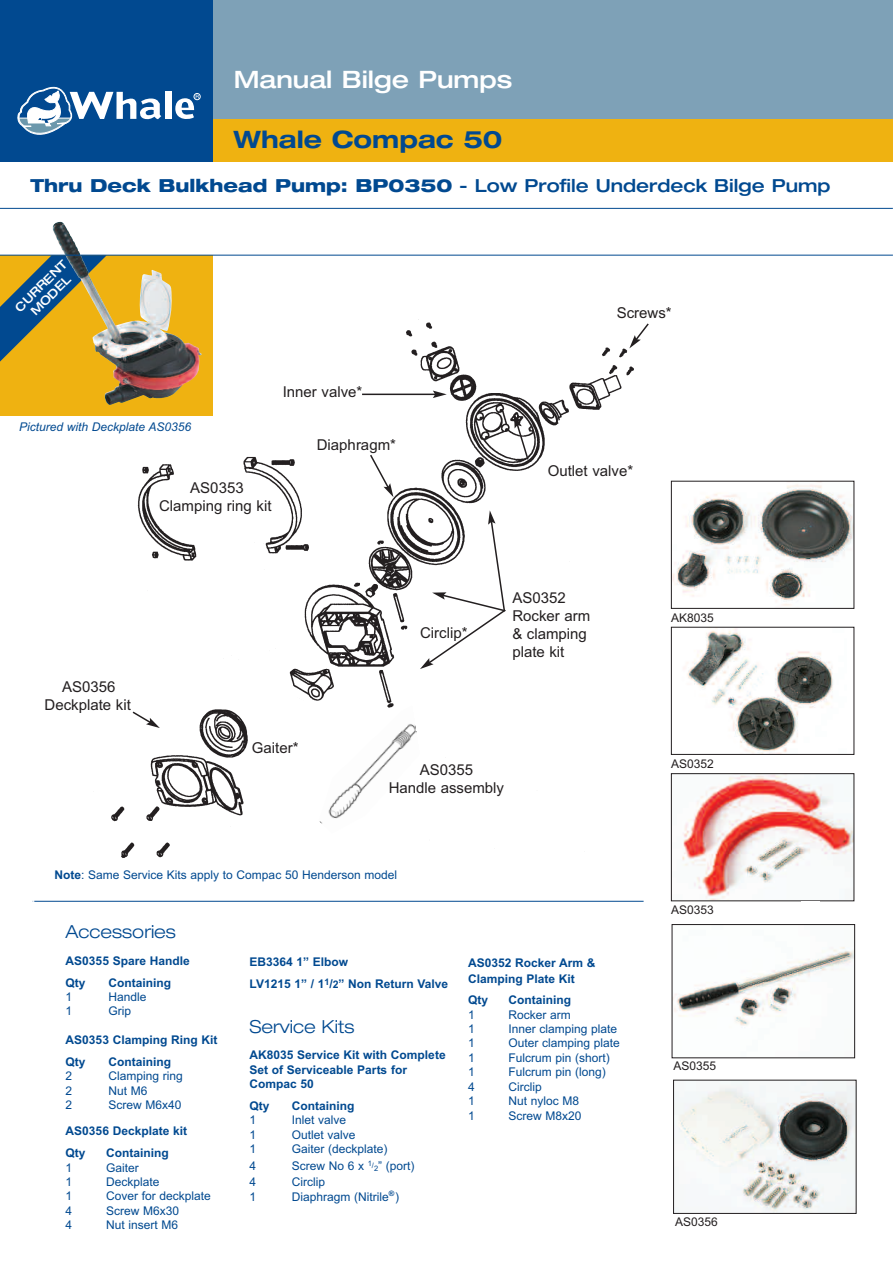
<style>
.page{position:relative;width:893px;height:1263px;background:#fff}
.page>*{position:absolute;margin:0;border:0;box-sizing:border-box;transform-origin:0 0}
.t1{font:500 expanded 24px "Helvetica Neue";color:#fff}
.t2{font:700 expanded 24px "Helvetica Neue";color:#014990}
.t3{font:500 expanded 18px "Helvetica Neue";color:#014990}
.t4{font:300 expanded 18px "Helvetica Neue";color:#014990}
.t5{font:15px/18px "Arial";color:#231f20;text-align:center}
.t6{font:12px "Arial";color:#014990}
.t7{font:700 12px/21.8px "Arial";color:#014990}
.t8{font:12px "Arial";color:#231f20}
.t9{font:italic 12px "Arial";color:#014990}
.t10{font:500 expanded 12px/13.5px "Helvetica Neue";color:#fff;text-align:center}
.s1{font-weight:800}
.s2{font-weight:700}
.s3{font-size:10.5px}
.s4{font-size:7.5px}
</style>
<div class="page">
<hr style="left:892px;top:255px;width:1px;height:161px;background:#efb211">
<div style="left:0;top:255px;width:212px;height:161px;background:#efb211"></div>
<img style="left:137px;top:317px;width:497px;height:371px">
<div style="left:212px;top:119px;width:681px;height:43px;background:#efb211"></div>
<div style="left:212px;top:0;width:681px;height:119px;background:#7ea1b7"></div>
<div style="left:0;top:0;width:212px;height:162px;background:#014990"></div>
<div style="left:165px;top:92px;width:7px;height:27px;background:#fff"></div>
<svg style="left:18px;top:87px;width:143px;height:48px"></svg>
<svg style="left:175px;top:95px;width:23px;height:24px"></svg>
<div style="left:194px;top:93px;width:6px;height:7px;border:1px solid #fff;border-radius:50%"></div>
<hr style="left:33px;top:901px;width:611px;height:1px;background:#014990">
<svg style="left:514px;top:414px;width:16px;height:47px"></svg>
<svg style="left:629px;top:322px;width:20px;height:26px"></svg>
<svg style="left:369px;top:453px;width:24px;height:44px"></svg>
<svg style="left:420px;top:510px;width:87px;height:159px"></svg>
<hr style="left:362px;top:394px;width:73px;height:1px;background:#231f20">
<svg style="left:433px;top:391px;width:14px;height:7px"></svg>
<img style="left:673px;top:484px;width:179px;height:122px">
<div style="left:671px;top:481px;width:183px;height:128px;border:1px solid #231f20"></div>
<img style="left:674px;top:947px;width:179px;height:79px">
<div style="left:672px;top:924px;width:183px;height:134px;border:1px solid #231f20"></div>
<img style="left:684px;top:629px;width:149px;height:124px">
<div style="left:671px;top:627px;width:183px;height:128px;border:1px solid #231f20"></div>
<img style="left:682px;top:775px;width:170px;height:124px">
<div style="left:671px;top:773px;width:183px;height:128px;border:1px solid #231f20"></div>
<img style="left:675px;top:1082px;width:179px;height:129px">
<svg style="left:0;top:256px;width:52px;height:106px"></svg>
<img style="left:52px;top:222px;width:150px;height:183px">
<img style="left:111px;top:806px;width:20px;height:52px">
<svg style="left:131px;top:688px;width:286px;height:170px"></svg>
<hr style="left:0;top:208px;width:893px;height:1px;background:#014990">
<hr style="left:0;top:255px;width:893px;height:1px;background:#014990">
<h1 class="t1" style="left:234px;top:71px;width:280px">Manual Bilge Pumps</h1>
<h1 class="t2" style="left:234px;top:131px;width:270px">Whale Compac 50</h1>
<h2 class="t3" style="left:30px;top:179px;width:801px"><span class="s1">Thru Deck Bulkhead Pump: BP0350</span> - Low Profile Underdeck Bilge Pump</h2>
<p class="t10" style="left:13px;top:306px;width:69px;rotate:-45deg">CURRENT<br>MODEL</p>
<p class="t9" style="left:19px;top:420px;width:173px">Pictured with Deckplate AS0356</p>
<p class="t5" style="left:159px;top:479px;width:114px">AS0353<br>Clamping ring kit</p>
<p class="t5" style="left:283px;top:383px;width:81px">Inner valve*</p>
<p class="t5" style="left:317px;top:436px;width:81px">Diaphragm*</p>
<p class="t5" style="left:617px;top:303px;width:57px">Screws*</p>
<p class="t5" style="left:548px;top:462px;width:87px">Outlet valve*</p>
<p class="t5" style="left:45px;top:678px;width:88px">AS0356<br>Deckplate kit</p>
<p class="t5" style="left:252px;top:739px;width:48px">Gaiter*</p>
<p class="t5" style="left:420px;top:623px;width:49px">Circlip*</p>
<p class="t5" style="left:512px;top:588px;width:79px;text-align:left">AS0352<br>Rocker arm &amp; clamping plate kit</p>
<p class="t5" style="left:389px;top:761px;width:117px">AS0355<br>Handle assembly</p>
<p class="t6" style="left:55px;top:867px;width:344px"><span class="s2">Note</span>: Same Service Kits apply to Compac 50 Henderson model</p>
<p class="t8" style="left:671px;top:611px;width:44px">AK8035</p>
<p class="t8" style="left:671px;top:757px;width:44px">AS0352</p>
<p class="t8" style="left:671px;top:903px;width:44px">AS0353</p>
<h2 class="t4" style="left:66px;top:925px;width:112px">Accessories</h2>
<p class="t7" style="left:66px;top:950px;width:126px">AS0355 Spare Handle<br>Qty</p>
<p class="t7" style="left:108px;top:971px;width:64px">Containing</p>
<p class="t6" style="left:66px;top:990px;width:8px">1</p>
<p class="t6" style="left:108px;top:990px;width:40px">Handle</p>
<p class="t6" style="left:66px;top:1004px;width:8px">1</p>
<p class="t6" style="left:108px;top:1004px;width:24px">Grip</p>
<p class="t7" style="left:66px;top:1029px;width:153px">AS0353 Clamping Ring Kit<br>Qty</p>
<p class="t7" style="left:108px;top:1051px;width:64px">Containing</p>
<p class="t6" style="left:66px;top:1069px;width:8px">2</p>
<p class="t6" style="left:108px;top:1069px;width:76px">Clamping ring</p>
<p class="t6" style="left:66px;top:1083px;width:8px">2</p>
<p class="t6" style="left:108px;top:1083px;width:41px">Nut M6</p>
<p class="t6" style="left:66px;top:1098px;width:8px">2</p>
<p class="t6" style="left:108px;top:1098px;width:75px">Screw M6x40</p>
<p class="t7" style="left:66px;top:1120px;width:123px">AS0356 Deckplate kit<br>Qty</p>
<p class="t7" style="left:106px;top:1142px;width:64px">Containing</p>
<p class="t6" style="left:66px;top:1160px;width:8px">1</p>
<p class="t6" style="left:106px;top:1160px;width:34px">Gaiter</p>
<p class="t6" style="left:66px;top:1175px;width:8px">1</p>
<p class="t6" style="left:106px;top:1175px;width:55px">Deckplate</p>
<p class="t6" style="left:66px;top:1189px;width:8px">1</p>
<p class="t6" style="left:106px;top:1189px;width:106px">Cover for deckplate</p>
<p class="t6" style="left:66px;top:1203px;width:8px">4</p>
<p class="t6" style="left:106px;top:1203px;width:75px">Screw M6x30</p>
<p class="t6" style="left:66px;top:1218px;width:8px">4</p>
<p class="t6" style="left:106px;top:1218px;width:74px">Nut insert M6</p>
<p class="t7" style="left:250px;top:950px;width:200px;line-height:22.5px">EB3364 1” Elbow<br>LV1215 1” / 1<sup>1</sup>/<span class="s3">2</span>” Non Return Valve</p>
<h2 class="t4" style="left:250px;top:1020px;width:106px">Service Kits</h2>
<p class="t7" style="left:250px;top:1048px;width:198px;line-height:14.4px">AK8035 Service Kit with Complete<br>Set of Serviceable Parts for<br>Compac 50</p>
<p class="t7" style="left:250px;top:1095px;width:22px">Qty</p>
<p class="t7" style="left:292px;top:1095px;width:64px">Containing</p>
<p class="t6" style="left:250px;top:1113px;width:8px">1</p>
<p class="t6" style="left:292px;top:1113px;width:56px">Inlet valve</p>
<p class="t6" style="left:250px;top:1127px;width:8px">1</p>
<p class="t6" style="left:292px;top:1127px;width:65px">Outlet valve</p>
<p class="t6" style="left:250px;top:1142px;width:8px">1</p>
<p class="t6" style="left:292px;top:1142px;width:97px">Gaiter (deckplate)</p>
<p class="t6" style="left:250px;top:1158px;width:8px">4</p>
<p class="t6" style="left:292px;top:1158px;width:124px">Screw No 6 x <sup>1</sup><span class="s4">/</span><sub>2</sub>” (port)</p>
<p class="t6" style="left:250px;top:1175px;width:8px">4</p>
<p class="t6" style="left:292px;top:1175px;width:35px">Circlip</p>
<p class="t6" style="left:250px;top:1190px;width:8px">1</p>
<p class="t6" style="left:292px;top:1190px;width:109px">Diaphragm (Nitrile<sup>®</sup>)</p>
<p class="t7" style="left:468px;top:955px;width:129px;line-height:15.8px">AS0352 Rocker Arm &amp;<br>Clamping Plate Kit</p>
<p class="t7" style="left:468px;top:989px;width:22px">Qty</p>
<p class="t7" style="left:508px;top:989px;width:64px">Containing</p>
<p class="t6" style="left:468px;top:1007px;width:8px">1</p>
<p class="t6" style="left:508px;top:1007px;width:64px">Rocker arm</p>
<p class="t6" style="left:468px;top:1022px;width:8px">1</p>
<p class="t6" style="left:508px;top:1022px;width:110px">Inner clamping plate</p>
<p class="t6" style="left:468px;top:1036px;width:8px">1</p>
<p class="t6" style="left:508px;top:1036px;width:113px">Outer clamping plate</p>
<p class="t6" style="left:468px;top:1051px;width:8px">1</p>
<p class="t6" style="left:508px;top:1051px;width:103px">Fulcrum pin (short)</p>
<p class="t6" style="left:468px;top:1065px;width:8px">1</p>
<p class="t6" style="left:508px;top:1065px;width:99px">Fulcrum pin (long)</p>
<p class="t6" style="left:468px;top:1079px;width:8px">4</p>
<p class="t6" style="left:508px;top:1079px;width:35px">Circlip</p>
<p class="t6" style="left:468px;top:1094px;width:8px">1</p>
<p class="t6" style="left:508px;top:1094px;width:72px">Nut nyloc M8</p>
<p class="t6" style="left:468px;top:1108px;width:8px">1</p>
<p class="t6" style="left:508px;top:1108px;width:75px">Screw M8x20</p>
<p class="t8" style="left:673px;top:1059px;width:44px">AS0355</p>
<p class="t8" style="left:675px;top:1215px;width:44px">AS0356</p>
</div>
